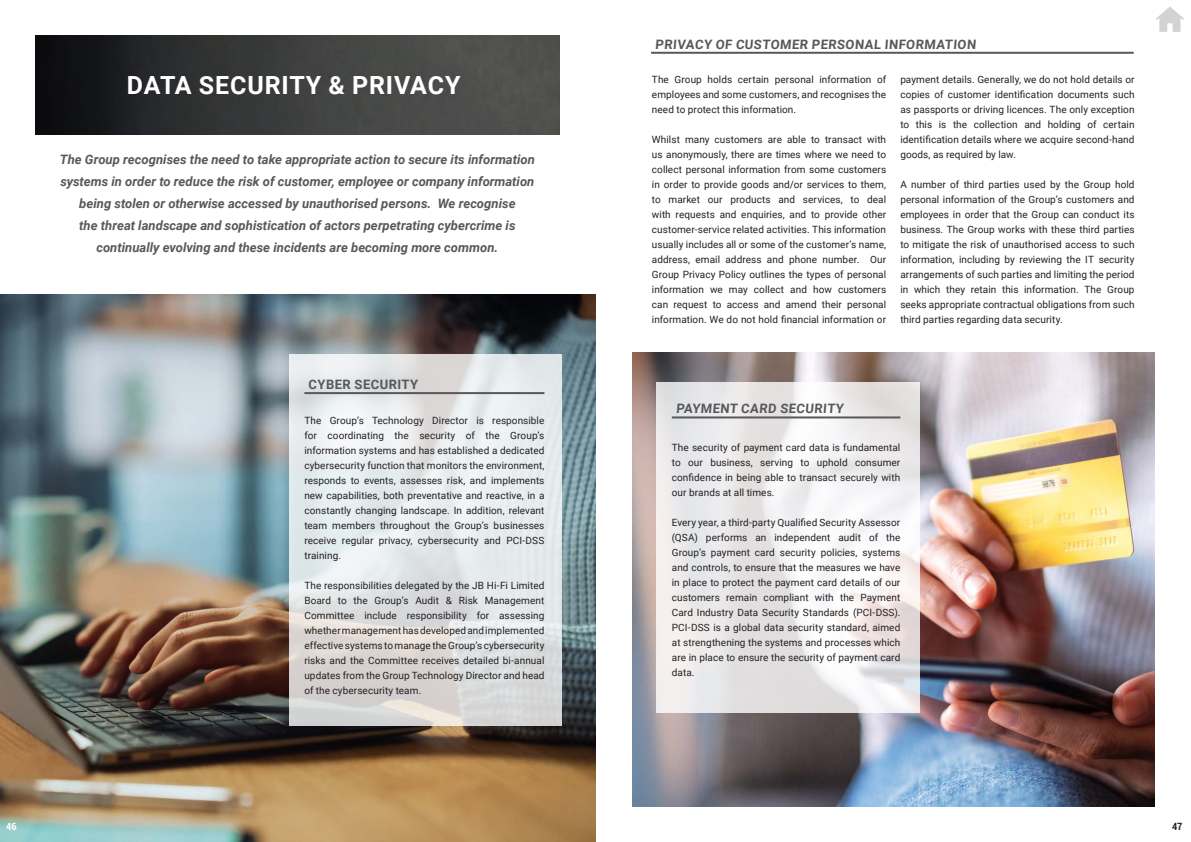
<style>
.page{position:relative;width:1191px;height:842px;background:#fff}
.page>*{position:absolute;margin:0;border:0;box-sizing:border-box;transform-origin:0 0}
.Main_Section_Header{font:700 25px "Roboto";letter-spacing:.035em;color:#fff}
.Sub_Header_under_Main_Section_Header_-_g{font:italic 700 13px/22px "Roboto";color:#57585a;text-align:center}
.t1{font:700 13px "Roboto";letter-spacing:.035em;color:#57585a}
.Body_Text{font:10px/15px "Roboto";letter-spacing:.005em;color:#231f20;text-align:justify}
.t2{font:700 condensed 10px "Roboto";color:#231f20}
.t3{font:700 condensed 10px "Roboto";color:#fff}
</style>
<div class="page">
<svg style="left:1156px;top:7px;width:27px;height:25px"></svg>
<img style="left:632px;top:353px;width:522px;height:453px">
<img style="left:0;top:295px;width:595px;height:547px">
<img style="left:36px;top:35px;width:523px;height:100px">
<svg style="left:289px;top:355px;width:273px;height:371px;background:#e2e4e5"></svg>
<svg style="left:656px;top:382px;width:264px;height:331px"></svg>
<hr style="left:304px;top:392px;width:240px;height:2px;background:#57585a">
<hr style="left:651px;top:52px;width:482px;height:2px;background:#57585a">
<hr style="left:672px;top:416px;width:228px;height:2px;background:#57585a">
<p class="Main_Section_Header" style="left:127px;top:67px;width:335px">DATA SECURITY &amp; PRIVACY</p>
<p class="Sub_Header_under_Main_Section_Header_-_g" style="left:60px;top:148px;width:476px">The Group recognises the need to take appropriate action to secure its information systems in order to reduce the risk of customer, employee or company information being stolen or otherwise accessed by unauthorised persons. We recognise<br>the threat landscape and sophistication of actors perpetrating cybercrime is continually evolving and these incidents are becoming more common.</p>
<p class="t1" style="left:309px;top:375px;width:111px">CYBER SECURITY</p>
<p class="Body_Text" style="left:304px;top:413px;width:241px">The Group’s Technology Director is responsible for coordinating the security of the Group’s information systems and has established a dedicated cybersecurity function that monitors the environment, responds to events, assesses risk, and implements new capabilities, both preventative and reactive, in a constantly changing landscape. In addition, relevant team members throughout the Group’s businesses receive regular privacy, cybersecurity and PCI-DSS training.</p>
<p class="Body_Text" style="left:304px;top:578px;width:241px">The responsibilities delegated by the JB Hi-Fi Limited Board to the Group’s Audit &amp; Risk Management Committee include responsibility for assessing whether management has developed and implemented effective systems to manage the Group’s cybersecurity risks and the Committee receives detailed bi-annual updates from the Group Technology Director and head of the cybersecurity team.</p>
<p class="t3" style="left:6px;top:819px;width:12px">46</p>
<p class="t1" style="left:655px;top:35px;width:323px">PRIVACY OF CUSTOMER PERSONAL INFORMATION</p>
<p class="Body_Text" style="left:652px;top:71px;width:236px">The Group holds certain personal information of employees and some customers, and recognises the need to protect this information.</p>
<p class="Body_Text" style="left:652px;top:131px;width:236px">Whilst many customers are able to transact with us anonymously, there are times where we need to collect personal information from some customers in order to provide goods and/or services to them, to market our products and services, to deal with requests and enquiries, and to provide other customer-service related activities. This information usually includes all or some of the customer’s name, address, email address and phone number. Our Group Privacy Policy outlines the types of personal information we may collect and how customers can request to access and amend their personal information. We do not hold financial information or</p>
<p class="Body_Text" style="left:900px;top:71px;width:236px">payment details. Generally, we do not hold details or copies of customer identification documents such as passports or driving licences. The only exception to this is the collection and holding of certain identification details where we acquire second-hand goods, as required by law.</p>
<p class="Body_Text" style="left:900px;top:176px;width:236px">A number of third parties used by the Group hold personal information of the Group’s customers and employees in order that the Group can conduct its business. The Group works with these third parties to mitigate the risk of unauthorised access to such information, including by reviewing the IT security arrangements of such parties and limiting the period in which they retain this information. The Group seeks appropriate contractual obligations from such third parties regarding data security.</p>
<p class="t1" style="left:676px;top:400px;width:171px">PAYMENT CARD SECURITY</p>
<p class="Body_Text" style="left:672px;top:439px;width:230px">The security of payment card data is fundamental to our business, serving to uphold consumer confidence in being able to transact securely with our brands at all times.</p>
<p class="Body_Text" style="left:672px;top:514px;width:230px">Every year, a third-party Qualified Security Assessor (QSA) performs an independent audit of the Group’s payment card security policies, systems and controls, to ensure that the measures we have in place to protect the payment card details of our customers remain compliant with the Payment Card Industry Data Security Standards (PCI-DSS).<br>PCI-DSS is a global data security standard, aimed at strengthening the systems and processes which are in place to ensure the security of payment card data.</p>
<p class="t2" style="left:1172px;top:819px;width:12px">47</p>
</div>
